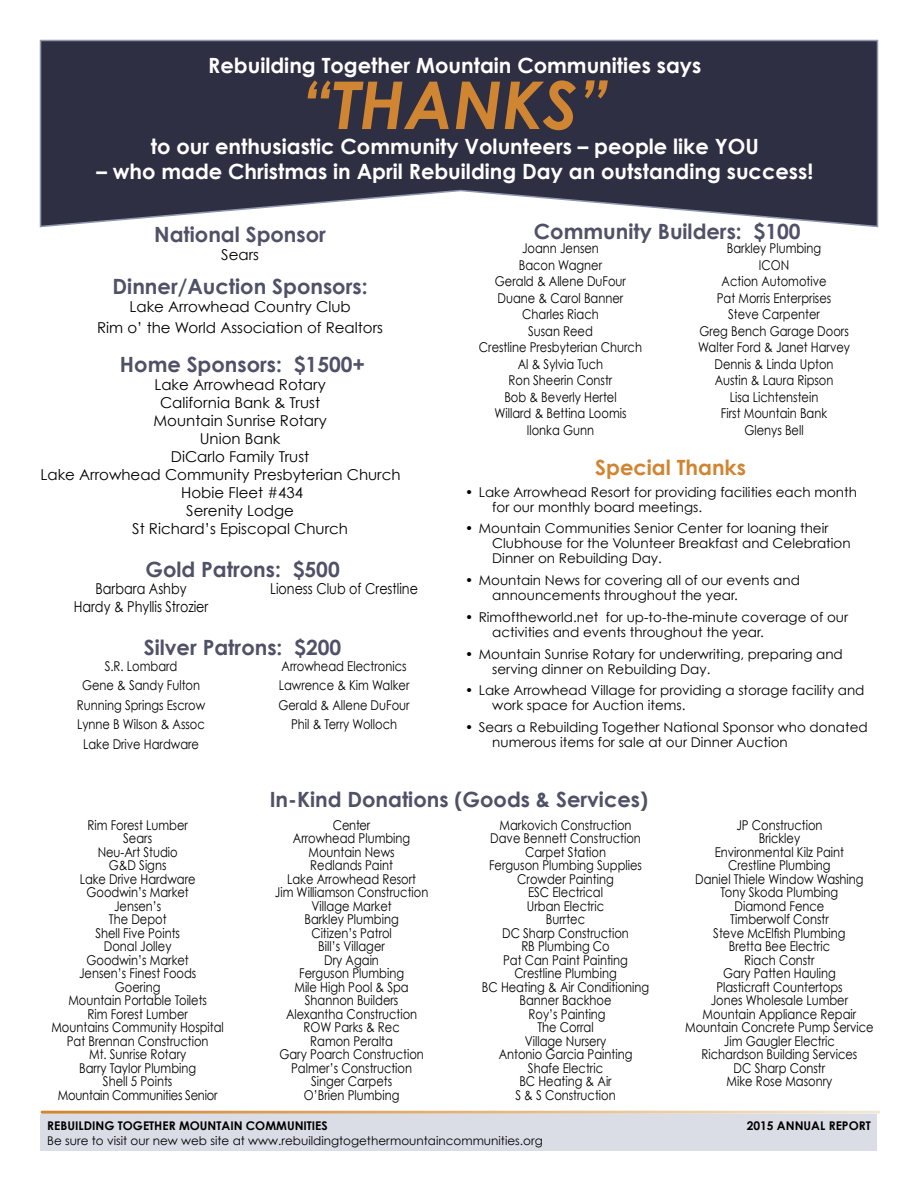
<style>
.page{position:relative;width:918px;height:1188px;background:#fff}
.page>*{position:absolute;margin:0;border:0;box-sizing:border-box;transform-origin:0 0}
.t1{font:italic 700 66px "Century Gothic";color:#cf8532}
.t2{font:700 21px "Century Gothic";color:#fff}
.t3{font:700 21px "Century Gothic";color:#505167}
.t4{font:700 21px "Century Gothic";color:#cf8532}
.t5{font:15px/21px "Century Gothic";color:#000;text-align:center}
.t6{font:15px/18px "Century Gothic";color:#000;text-align:center;scale:.85 1}
.t7{font:13.5px/13.5px "Century Gothic";color:#000;text-align:center;scale:.85 1}
.t8{font:13.5px/15px "Century Gothic";color:#000}
.t9{font:12px "Century Gothic";color:#000}
.t10{font:700 12px "Century Gothic";color:#000}
</style>
<div class="page">
<div style="left:40px;top:1114px;width:838px;height:37px;background:#dadde6"></div>
<svg style="left:39px;top:39px;width:840px;height:189px;background:#464659"></svg>
<h2 class="t2" style="left:208px;top:52px;width:495px">Rebuilding Together Mountain Communities says</h2>
<h1 class="t1" style="left:300px;top:63px;width:310px">“THANKS”</h1>
<h2 class="t2" style="left:151px;top:133px;width:610px">to our enthusiastic Community Volunteers – people like YOU</h2>
<h2 class="t2" style="left:96px;top:159px;width:718px">– who made Christmas in April Rebuilding Day an outstanding success!</h2>
<h2 class="t3" style="left:154px;top:221px;width:173px">National Sponsor</h2>
<p class="t5" style="left:221px;top:244px;width:39px">Sears</p>
<h2 class="t3" style="left:113px;top:273px;width:256px">Dinner/Auction Sponsors:</h2>
<p class="t5" style="left:97px;top:295px;width:287px">Lake Arrowhead Country Club<br>Rim o’ the World Association of Realtors</p>
<h2 class="t3" style="left:120px;top:352px;width:247px">Home Sponsors: $1500+</h2>
<p class="t5" style="left:154px;top:374px;width:173px">Lake Arrowhead Rotary</p>
<p class="t5" style="left:160px;top:392px;width:162px">California Bank &amp; Trust</p>
<p class="t5" style="left:153px;top:410px;width:175px">Mountain Sunrise Rotary</p>
<p class="t5" style="left:200px;top:428px;width:82px">Union Bank</p>
<p class="t5" style="left:171px;top:446px;width:140px">DiCarlo Family Trust</p>
<p class="t5" style="left:41px;top:464px;width:362px">Lake Arrowhead Community Presbyterian Church</p>
<p class="t5" style="left:181px;top:482px;width:123px">Hobie Fleet #434</p>
<p class="t5" style="left:186px;top:500px;width:109px">Serenity Lodge</p>
<p class="t5" style="left:132px;top:518px;width:217px">St Richard’s Episcopal Church</p>
<h2 class="t3" style="left:145px;top:556px;width:196px">Gold Patrons: $500</h2>
<p class="t6" style="left:74px;top:579px;width:160px">Barbara Ashby<br>Hardy &amp; Phyllis Strozier</p>
<p class="t6" style="left:270px;top:579px;width:176px">Lioness Club of Crestline</p>
<h2 class="t3" style="left:144px;top:634px;width:199px">Silver Patrons: $200</h2>
<p class="t7" style="left:77px;top:656px;width:152px;line-height:19.5px">S.R. Lombard<br>Gene &amp; Sandy Fulton<br>Running Springs Escrow<br>Lynne B Wilson &amp; Assoc<br>Lake Drive Hardware</p>
<p class="t7" style="left:279px;top:656px;width:156px;line-height:19.5px">Arrowhead Electronics<br>Lawrence &amp; Kim Walker<br>Gerald &amp; Allene DuFour<br>Phil &amp; Terry Wolloch</p>
<h2 class="t3" style="left:534px;top:218px;width:268px">Community Builders: $100</h2>
<p class="t7" style="left:479px;top:240px;width:193px;line-height:16.5px">Joann Jensen<br>Bacon Wagner<br>Gerald &amp; Allene DuFour<br>Duane &amp; Carol Banner<br>Charles Riach<br>Susan Reed<br>Crestline Presbyterian Church<br>Al &amp; Sylvia Tuch<br>Ron Sheerin Constr<br>Bob &amp; Beverly Hertel<br>Willard &amp; Bettina Loomis<br>Ilonka Gunn</p>
<p class="t7" style="left:698px;top:240px;width:180px;line-height:16.5px">Barkley Plumbing<br>ICON<br>Action Automotive<br>Pat Morris Enterprises<br>Steve Carpenter<br>Greg Bench Garage Doors<br>Walter Ford &amp; Janet Harvey<br>Dennis &amp; Linda Upton<br>Austin &amp; Laura Ripson<br>Lisa Lichtenstein<br>First Mountain Bank<br>Glenys Bell</p>
<h2 class="t4" style="left:595px;top:454px;width:152px">Special Thanks</h2>
<p class="t8" style="left:492px;top:484px;width:366px;text-indent:-27px">• Lake Arrowhead Resort for providing facilities each month for our monthly board meetings.</p>
<p class="t8" style="left:492px;top:521px;width:360px;text-indent:-27px">• Mountain Communities Senior Center for loaning their<br>Clubhouse for the Volunteer Breakfast and Celebration<br>Dinner on Rebuilding Day.</p>
<p class="t8" style="left:492px;top:572px;width:309px;text-indent:-27px">• Mountain News for covering all of our events and announcements throughout the year.</p>
<p class="t8" style="left:492px;top:609px;width:357px;text-indent:-27px">• Rimoftheworld.net for up-to-the-minute coverage of our activities and events throughout the year.</p>
<p class="t8" style="left:492px;top:646px;width:352px;text-indent:-27px">• Mountain Sunrise Rotary for underwriting, preparing and serving dinner on Rebuilding Day.</p>
<p class="t8" style="left:492px;top:683px;width:374px;text-indent:-27px">• Lake Arrowhead Village for providing a storage facility and work space for Auction items.</p>
<p class="t8" style="left:492px;top:719px;width:377px;text-indent:-27px">• Sears a Rebuilding Together National Sponsor who donated numerous items for sale at our Dinner Auction</p>
<h2 class="t3" style="left:270px;top:786px;width:380px">In-Kind Donations (Goods &amp; Services)</h2>
<p class="t7" style="left:51px;top:818px;width:204px">Rim Forest Lumber<br>Sears<br>Neu-Art Studio<br>G&amp;D Signs<br>Lake Drive Hardware<br>Goodwin’s Market<br>Jensen’s<br>The Depot<br>Shell Five Points<br>Donal Jolley<br>Goodwin’s Market<br>Jensen’s Finest Foods<br>Goering<br>Mountain Portable Toilets<br>Rim Forest Lumber<br>Mountains Community Hospital<br>Pat Brennan Construction<br>Mt. Sunrise Rotary<br>Barry Taylor Plumbing<br>Shell 5 Points<br>Mountain Communities Senior</p>
<p class="t7" style="left:275px;top:818px;width:182px">Center<br>Arrowhead Plumbing<br>Mountain News<br>Redlands Paint<br>Lake Arrowhead Resort<br>Jim Williamson Construction<br>Village Market<br>Barkley Plumbing<br>Citizen’s Patrol<br>Bill’s Villager<br>Dry Again<br>Ferguson Plumbing<br>Mile High Pool &amp; Spa<br>Shannon Builders<br>Alexantha Construction<br>ROW Parks &amp; Rec<br>Ramon Peralta<br>Gary Poarch Construction<br>Palmer’s Construction<br>Singer Carpets<br>O’Brien Plumbing</p>
<p class="t7" style="left:482px;top:818px;width:198px">Markovich Construction<br>Dave Bennett Construction<br>Carpet Station<br>Ferguson Plumbing Supplies<br>Crowder Painting<br>ESC Electrical<br>Urban Electric<br>Burrtec<br>DC Sharp Construction<br>RB Plumbing Co<br>Pat Can Paint Painting<br>Crestline Plumbing<br>BC Heating &amp; Air Conditioning<br>Banner Backhoe<br>Roy’s Painting<br>The Corral<br>Village Nursery<br>Antonio Garcia Painting<br>Shafe Electric<br>BC Heating &amp; Air<br>S &amp; S Construction</p>
<p class="t7" style="left:685px;top:818px;width:223px">JP Construction<br>Brickley<br>Environmental Kilz Paint<br>Crestline Plumbing<br>Daniel Thiele Window Washing<br>Tony Skoda Plumbing<br>Diamond Fence<br>Timberwolf Constr<br>Steve McElfish Plumbing<br>Bretta Bee Electric<br>Riach Constr<br>Gary Patten Hauling<br>Plasticraft Countertops<br>Jones Wholesale Lumber<br>Mountain Appliance Repair<br>Mountain Concrete Pump Service<br>Jim Gaugler Electric<br>Richardson Building Services<br>DC Sharp Constr<br>Mike Rose Masonry</p>
<p class="t10" style="left:47px;top:1118px;width:282px">REBUILDING TOGETHER MOUNTAIN COMMUNITIES</p>
<p class="t10" style="left:747px;top:1118px;width:126px">2015 ANNUAL REPORT</p>
<p class="t9" style="left:47px;top:1133px;width:497px">Be sure to visit our new web site at www.rebuildingtogethermountaincommunities.org</p>
</div>
